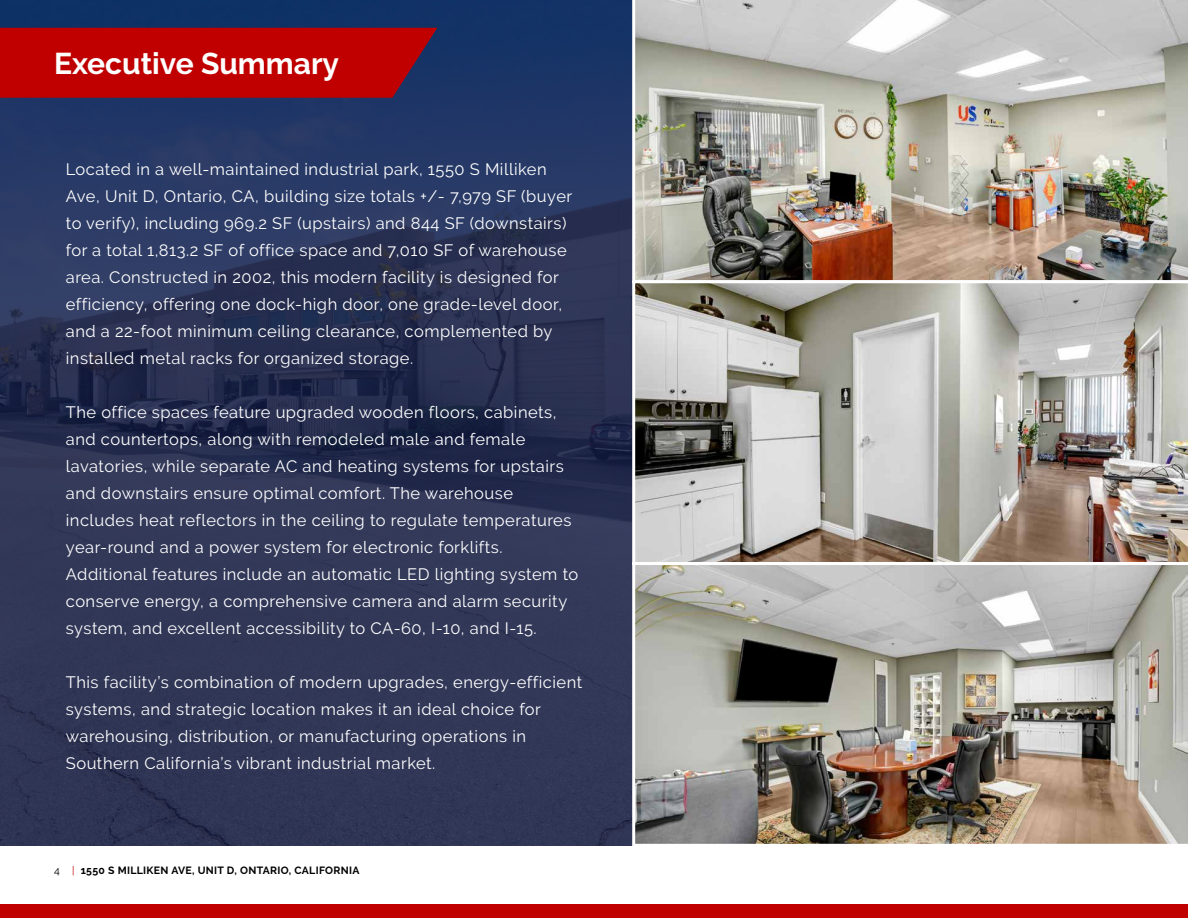
<style>
.page{position:relative;width:1188px;height:918px;background:#fff}
.page>*{position:absolute;margin:0;border:0;box-sizing:border-box;transform-origin:0 0}
.t1{font:700 30px "Raleway";color:#fff}
.t2{font:16.5px/27px "Raleway";letter-spacing:.03em;color:#fff}
.t3{font:700 10.5px "Raleway";letter-spacing:.03em;color:#000}
.s1{font-weight:400}
.s2{font-weight:400;color:#c00000}
</style>
<div class="page">
<div style="left:0;top:904px;width:1188px;height:14px;background:#c00000"></div>
<img style="left:0;top:0;width:632px;height:845px">
<div style="left:0;top:28px;width:437px;height:70px;background:#c00000"></div>
<img style="left:632px;top:0;width:556px;height:280px">
<img style="left:632px;top:280px;width:556px;height:282px">
<img style="left:632px;top:565px;width:556px;height:281px">
<h1 class="t1" style="left:54px;top:46px;width:287px">Executive Summary</h1>
<p class="t2" style="left:66px;top:155px;width:508px">Located in a well-maintained industrial park, 1550 S Milliken Ave, Unit D, Ontario, CA, building size totals +/- 7,979 SF (buyer to verify), including 969.2 SF (upstairs) and 844 SF (downstairs) for a total 1,813.2 SF of office space and 7,010 SF of warehouse area. Constructed in 2002, this modern facility is designed for efficiency, offering one dock-high door, one grade-level door, and a 22-foot minimum ceiling clearance, complemented by installed metal racks for organized storage.</p>
<p class="t2" style="left:66px;top:398px;width:514px">The office spaces feature upgraded wooden floors, cabinets, and countertops, along with remodeled male and female lavatories, while separate AC and heating systems for upstairs and downstairs ensure optimal comfort. The warehouse includes heat reflectors in the ceiling to regulate temperatures year-round and a power system for electronic forklifts.<br>Additional features include an automatic LED lighting system to conserve energy, a comprehensive camera and alarm security system, and excellent accessibility to CA-60, I-10, and I-15.</p>
<p class="t2" style="left:66px;top:668px;width:518px">This facility’s combination of modern upgrades, energy-efficient systems, and strategic location makes it an ideal choice for warehousing, distribution, or manufacturing operations in Southern California’s vibrant industrial market.</p>
<p class="t3" style="left:54px;top:864px;width:307px"><span class="s1">4</span> <span class="s2">|</span> 1550 S MILLIKEN AVE, UNIT D, ONTARIO, CALIFORNIA</p>
</div>
